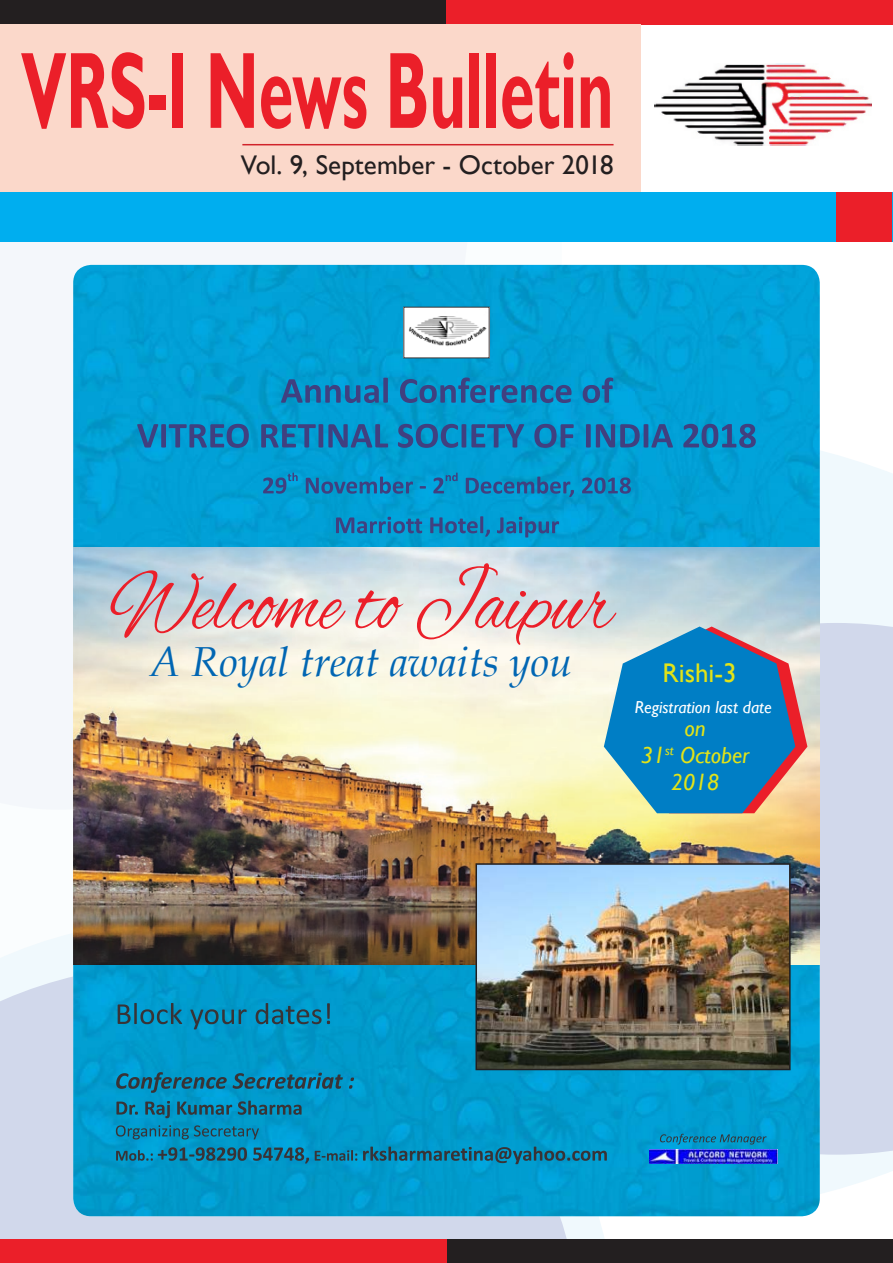
<style>
.page{position:relative;width:893px;height:1263px;background:#fff}
.page>*{position:absolute;margin:0;border:0;box-sizing:border-box;transform-origin:0 0}
.t1{font:700 109.35px "Gill Sans";color:#eb1f29;scale:.57 1}
.t2{font:90px "Alex Brush";color:#eb1f29;scale:.83 1}
.t3{font:italic 42px "Book Antiqua";color:#0166b3}
.t4{font:27px "Gill Sans";color:#231f20}
.t5{font:27px "Gill Sans";color:#e2e318}
.t6{font:italic 23.1px "Gill Sans";color:#e2e318}
.t7{font:italic 17.4px "Gill Sans";color:#fff}
</style>
<div class="page">
<svg style="left:820px;top:451px;width:73px;height:743px;fill:#f0f9fd"></svg>
<div style="left:0;top:242px;width:475px;height:567px;background:#f4f7fb"></div>
<div style="left:820px;top:623px;width:73px;height:532px;background:#d1d8eb"></div>
<svg style="left:0;top:964px;width:578px;height:275px;background:#d2d9ec"></svg>
<div style="left:0;top:0;width:446px;height:24px;background:#231f20"></div>
<div style="left:446px;top:0;width:447px;height:24px;background:#eb1f29"></div>
<div style="left:446px;top:1239px;width:447px;height:24px;background:#231f20"></div>
<div style="left:0;top:1239px;width:446px;height:24px;background:#eb1f29"></div>
<div style="left:0;top:24px;width:640px;height:172px;background:#fbd8ca"></div>
<img style="left:655px;top:64px;width:217px;height:82px">
<div style="left:0;top:193px;width:892px;height:49px;background:#00aeef"></div>
<div style="left:836px;top:193px;width:56px;height:49px;background:#eb1f29"></div>
<img style="left:73px;top:265px;width:747px;height:951px">
<svg style="left:116px;top:1072px;width:491px;height:92px;background:#078ebb"></svg>
<svg style="left:118px;top:1003px;width:212px;height:26px;background:#0c83ab"></svg>
<img style="left:405px;top:309px;width:83px;height:47px">
<svg style="left:660px;top:1134px;width:106px;height:10px"></svg>
<img style="left:649px;top:1150px;width:128px;height:13px">
<svg style="left:263px;top:473px;width:368px;height:24px;background:#1086be"></svg>
<svg style="left:137px;top:377px;width:536px;height:71px;background:#0e89c1"></svg>
<svg style="left:683px;top:424px;width:73px;height:24px;background:#1f71ac"></svg>
<svg style="left:336px;top:516px;width:223px;height:21px;background:#1481ba"></svg>
<img style="left:73px;top:547px;width:747px;height:417px">
<img style="left:478px;top:866px;width:310px;height:201px">
<div style="left:475px;top:863px;width:316px;height:207px;border:2px solid #231f20"></div>
<hr style="left:242px;top:144px;width:372px;height:1px;background:#d1232a">
<svg style="left:211px;top:580px;width:596px;height:233px;background:#bbccc8"></svg>
<p class="t1" style="left:21px;top:25px;width:1041px">VRS-I News Bulletin</p>
<p class="t4" style="left:241px;top:149px;width:374px">Vol. 9, September - October 2018</p>
<p class="t2" style="left:109px;top:553px;width:608px">Welcome to Jaipur</p>
<p class="t3" style="left:150px;top:632px;width:424px">A Royal treat awaits you</p>
<p class="t5" style="left:662px;top:657px;width:76px">Rishi-3</p>
<p class="t7" style="left:635px;top:697px;width:138px">Registration last date</p>
<p class="t6" style="left:685px;top:715px;width:23px">on</p>
<p class="t6" style="left:641px;top:742px;width:110px">31<sup>st</sup> October</p>
<p class="t6" style="left:671px;top:769px;width:50px">2018</p>
</div>
